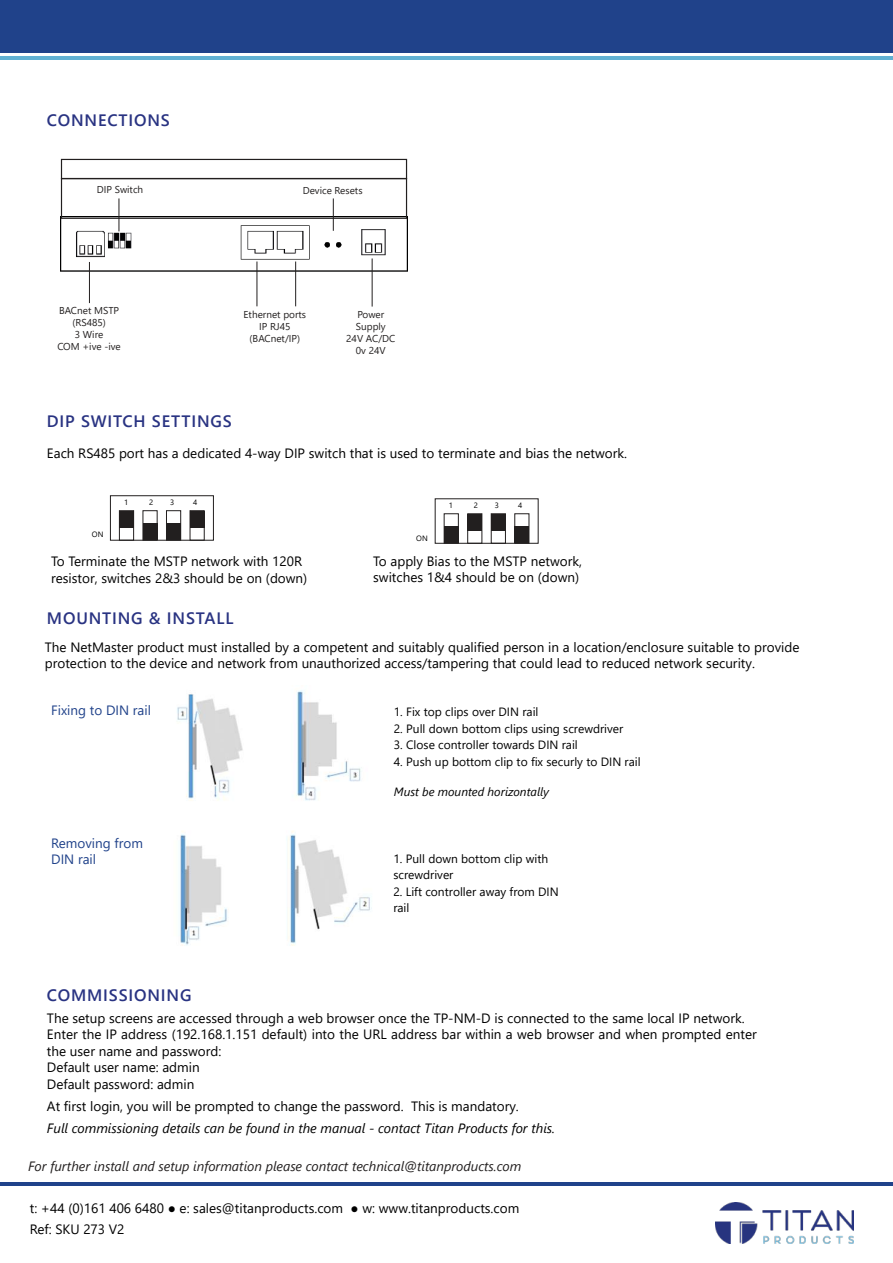
<style>
.page{position:relative;width:893px;height:1263px;background:#fff}
.page>*{position:absolute;margin:0;border:0;box-sizing:border-box;transform-origin:0 0}
.t1{font:600 16.5px "Segoe UI";letter-spacing:.05em;color:#293382}
.t2{font:13.5px/16.5px "Segoe UI";color:#000}
.t3{font:italic 13.5px "Segoe UI";color:#221f1f}
.t4{font:italic 13.5px "Segoe UI";color:#000}
.t5{font:13.5px/16.2px "Segoe UI";color:#20428a}
.t6{font:12px/16.5px "Segoe UI";color:#000}
.t7{font:italic 12px "Segoe UI";color:#000}
.t8{font:10.05px/12px "Segoe UI";color:#221f1f;text-align:center}
.t9{font:7.65px "Segoe UI";color:#000}
</style>
<div class="page">
<img style="left:61px;top:219px;width:346px;height:53px">
<hr style="left:0;top:1182px;width:893px;height:3px;background:#20428a">
<img style="left:715px;top:1202px;width:138px;height:41px">
<hr style="left:0;top:56px;width:893px;height:4px;background:#61b1d3">
<div style="left:0;top:0;width:893px;height:52px;background:#20428a"></div>
<div style="left:110px;top:495px;width:104px;height:46px;border:1px solid #221f1f"></div>
<div style="left:119px;top:510px;width:15px;height:31px;border:1px solid #221f1f"></div>
<div style="left:444px;top:513px;width:15px;height:31px;border:1px solid #221f1f"></div>
<div style="left:166px;top:510px;width:15px;height:31px;border:1px solid #221f1f"></div>
<div style="left:491px;top:513px;width:15px;height:31px;border:1px solid #221f1f"></div>
<div style="left:142px;top:510px;width:16px;height:31px;border:1px solid #221f1f"></div>
<div style="left:467px;top:513px;width:15px;height:31px;border:1px solid #221f1f"></div>
<div style="left:190px;top:510px;width:15px;height:31px;border:1px solid #221f1f"></div>
<div style="left:514px;top:513px;width:15px;height:31px;border:1px solid #221f1f"></div>
<div style="left:119px;top:511px;width:15px;height:16px;background:#221f1f"></div>
<div style="left:444px;top:526px;width:14px;height:17px;background:#221f1f"></div>
<div style="left:190px;top:511px;width:14px;height:16px;background:#221f1f"></div>
<div style="left:515px;top:526px;width:14px;height:17px;background:#221f1f"></div>
<div style="left:143px;top:523px;width:14px;height:17px;background:#221f1f"></div>
<div style="left:468px;top:514px;width:14px;height:16px;background:#221f1f"></div>
<div style="left:166px;top:523px;width:15px;height:17px;background:#221f1f"></div>
<div style="left:491px;top:514px;width:14px;height:16px;background:#221f1f"></div>
<hr style="left:89px;top:262px;width:1px;height:41px;background:#221f1f">
<hr style="left:256px;top:261px;width:1px;height:45px;background:#221f1f">
<hr style="left:295px;top:261px;width:1px;height:45px;background:#221f1f">
<hr style="left:372px;top:258px;width:1px;height:49px;background:#221f1f">
<hr style="left:118px;top:198px;width:1px;height:33px;background:#221f1f">
<hr style="left:333px;top:198px;width:1px;height:33px;background:#221f1f">
<div style="left:139px;top:226px;width:65px;height:37px;background:#fff"></div>
<div style="left:61px;top:178px;width:346px;height:41px;border:1px solid #221f1f"></div>
<div style="left:61px;top:159px;width:346px;height:20px;border:1px solid #221f1f"></div>
<img style="left:177px;top:690px;width:184px;height:111px">
<img style="left:180px;top:831px;width:192px;height:115px">
<p class="t1" style="left:47px;top:110px;width:124px">CONNECTIONS</p>
<p class="t8" style="left:97px;top:183px;width:48px">DIP Switch</p>
<p class="t8" style="left:303px;top:184px;width:61px">Device Resets</p>
<p class="t8" style="left:57px;top:303px;width:65px">BACnet MSTP (RS485)<br>3 Wire<br>COM +ive -ive</p>
<p class="t8" style="left:244px;top:307px;width:64px">Ethernet ports<br>IP RJ45 (BACnet/IP)</p>
<p class="t1" style="left:47px;top:412px;width:186px">DIP SWITCH SETTINGS</p>
<p class="t8" style="left:346px;top:307px;width:51px">Power<br>Supply<br>24V AC/DC<br>0v 24V</p>
<p class="t2" style="left:47px;top:443px;width:582px">Each RS485 port has a dedicated 4-way DIP switch that is used to terminate and bias the network.</p>
<p class="t9" style="left:124px;top:495px;width:6px">1</p>
<p class="t9" style="left:149px;top:495px;width:6px">2</p>
<p class="t9" style="left:170px;top:495px;width:6px">3</p>
<p class="t9" style="left:193px;top:495px;width:6px">4</p>
<p class="t9" style="left:449px;top:498px;width:6px">1</p>
<p class="t9" style="left:474px;top:498px;width:6px">2</p>
<p class="t9" style="left:495px;top:498px;width:6px">3</p>
<p class="t9" style="left:518px;top:498px;width:6px">4</p>
<p class="t9" style="left:92px;top:527px;width:13px">ON</p>
<p class="t9" style="left:416px;top:531px;width:13px">ON</p>
<p class="t2" style="left:51px;top:552px;width:258px">To Terminate the MSTP network with 120R resistor, switches 2&amp;3 should be on (down)</p>
<p class="t2" style="left:373px;top:552px;width:210px">To apply Bias to the MSTP network, switches 1&amp;4 should be on (down)</p>
<p class="t1" style="left:47px;top:609px;width:188px">MOUNTING &amp; INSTALL</p>
<p class="t2" style="left:45px;top:637px;width:756px">The NetMaster product must installed by a competent and suitably qualified person in a location/enclosure suitable to provide protection to the device and network from unauthorized access/tampering that could lead to reduced network security.</p>
<p class="t5" style="left:51px;top:700px;width:101px">Fixing to DIN rail</p>
<p class="t6" style="left:394px;top:703px;width:146px">1. Fix top clips over DIN rail</p>
<p class="t6" style="left:394px;top:719px;width:231px">2. Pull down bottom clips using screwdriver</p>
<p class="t6" style="left:394px;top:736px;width:186px">3. Close controller towards DIN rail</p>
<p class="t6" style="left:394px;top:752px;width:248px">4. Push up bottom clip to fix securly to DIN rail</p>
<p class="t5" style="left:51px;top:834px;width:93px">Removing from<br>DIN rail</p>
<p class="t1" style="left:47px;top:986px;width:146px">COMMISSIONING</p>
<p class="t7" style="left:394px;top:787px;width:157px">Must be mounted horizontally</p>
<p class="t6" style="left:393px;top:849px;width:156px">1. Pull down bottom clip with screwdriver</p>
<p class="t6" style="left:393px;top:882px;width:167px">2. Lift controller away from DIN rail</p>
<p class="t2" style="left:47px;top:1009px;width:711px">The setup screens are accessed through a web browser once the TP-NM-D is connected to the same local IP network.<br>Enter the IP address (192.168.1.151 default) into the URL address bar within a web browser and when prompted enter the user name and password:<br>Default user name: admin<br>Default password: admin</p>
<p class="t2" style="left:47px;top:1096px;width:473px">At first login, you will be prompted to change the password. This is mandatory.</p>
<p class="t4" style="left:47px;top:1123px;width:510px">Full commissioning details can be found in the manual - contact Titan Products for this.</p>
<p class="t3" style="left:28px;top:1161px;width:495px">For further install and setup information please contact technical@titanproducts.com</p>
<p class="t2" style="left:30px;top:1197px;width:491px;line-height:21px">t: +44 (0)161 406 6480 ● e: sales@titanproducts.com ● w: www.titanproducts.com<br>Ref: SKU 273 V2</p>
</div>
